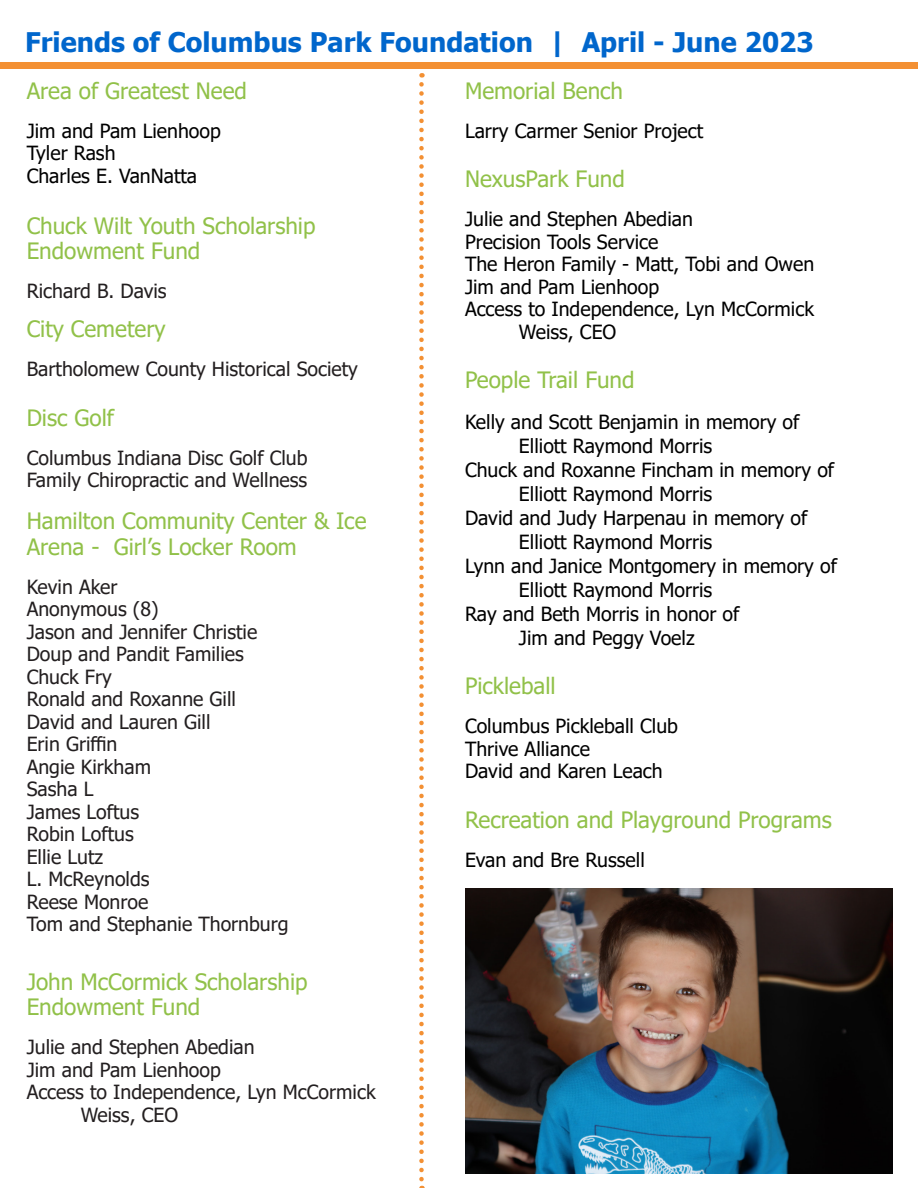
<style>
.page{position:relative;width:918px;height:1188px;background:#fff}
.page>*{position:absolute;margin:0;border:0;box-sizing:border-box;transform-origin:0 0}
.t1{font:700 27px "Tahoma";color:#06c}
.t2{font:22.5px "Tahoma";color:#91c149}
.t3{font:19.5px "Tahoma";color:#000}
.t4{font:19.5px "Tahoma";color:#231f20}
</style>
<div class="page">
<img style="left:465px;top:889px;width:427px;height:285px">
<svg style="left:419px;top:84px;width:5px;height:1104px"></svg>
<div style="left:0;top:62px;width:918px;height:7px;background:#f39033"></div>
<p class="t1" style="left:25px;top:24px;width:790px">Friends of Columbus Park Foundation | April - June 2023</p>
<p class="t2" style="left:27px;top:75px;width:222px">Area of Greatest Need</p>
<p class="t3" style="left:27px;top:117px;width:196px">Jim and Pam Lienhoop</p>
<p class="t3" style="left:27px;top:140px;width:90px">Tyler Rash</p>
<p class="t3" style="left:27px;top:162px;width:172px">Charles E. VanNatta</p>
<p class="t2" style="left:27px;top:210px;width:290px">Chuck Wilt Youth Scholarship</p>
<p class="t2" style="left:27px;top:236px;width:175px">Endowment Fund</p>
<p class="t4" style="left:27px;top:278px;width:141px">Richard B. Davis</p>
<p class="t2" style="left:27px;top:314px;width:141px">City Cemetery</p>
<p class="t4" style="left:27px;top:356px;width:333px">Bartholomew County Historical Society</p>
<p class="t2" style="left:27px;top:402px;width:89px">Disc Golf</p>
<p class="t4" style="left:27px;top:444px;width:282px">Columbus Indiana Disc Golf Club</p>
<p class="t4" style="left:27px;top:467px;width:282px">Family Chiropractic and Wellness</p>
<p class="t2" style="left:27px;top:506px;width:341px">Hamilton Community Center &amp; Ice</p>
<p class="t2" style="left:27px;top:531px;width:272px">Arena - Girl’s Locker Room</p>
<p class="t4" style="left:27px;top:573px;width:92px">Kevin Aker</p>
<p class="t4" style="left:27px;top:596px;width:133px">Anonymous (8)</p>
<p class="t4" style="left:27px;top:618px;width:232px">Jason and Jennifer Christie</p>
<p class="t4" style="left:27px;top:641px;width:219px">Doup and Pandit Families</p>
<p class="t4" style="left:27px;top:663px;width:87px">Chuck Fry</p>
<p class="t4" style="left:27px;top:686px;width:211px">Ronald and Roxanne Gill</p>
<p class="t4" style="left:27px;top:708px;width:185px">David and Lauren Gill</p>
<p class="t4" style="left:27px;top:731px;width:92px">Erin Griffin</p>
<p class="t4" style="left:27px;top:753px;width:126px">Angie Kirkham</p>
<p class="t4" style="left:27px;top:776px;width:68px">Sasha L</p>
<p class="t4" style="left:27px;top:798px;width:114px">James Loftus</p>
<p class="t4" style="left:27px;top:821px;width:109px">Robin Loftus</p>
<p class="t4" style="left:27px;top:843px;width:78px">Ellie Lutz</p>
<p class="t4" style="left:27px;top:866px;width:124px">L. McReynolds</p>
<p class="t4" style="left:27px;top:888px;width:123px">Reese Monroe</p>
<p class="t4" style="left:27px;top:911px;width:263px">Tom and Stephanie Thornburg</p>
<p class="t2" style="left:27px;top:966px;width:282px">John McCormick Scholarship</p>
<p class="t2" style="left:27px;top:992px;width:175px">Endowment Fund</p>
<p class="t4" style="left:27px;top:1034px;width:229px">Julie and Stephen Abedian</p>
<p class="t4" style="left:27px;top:1056px;width:196px">Jim and Pam Lienhoop</p>
<p class="t4" style="left:27px;top:1079px;width:351px">Access to Independence, Lyn McCormick</p>
<p class="t4" style="left:81px;top:1101px;width:99px">Weiss, CEO</p>
<p class="t2" style="left:465px;top:75px;width:160px">Memorial Bench</p>
<p class="t3" style="left:465px;top:117px;width:240px">Larry Carmer Senior Project</p>
<p class="t2" style="left:465px;top:164px;width:161px">NexusPark Fund</p>
<p class="t3" style="left:465px;top:206px;width:229px">Julie and Stephen Abedian</p>
<p class="t3" style="left:465px;top:228px;width:195px">Precision Tools Service</p>
<p class="t3" style="left:465px;top:251px;width:351px">The Heron Family - Matt, Tobi and Owen</p>
<p class="t3" style="left:465px;top:273px;width:196px">Jim and Pam Lienhoop</p>
<p class="t3" style="left:465px;top:296px;width:351px">Access to Independence, Lyn McCormick</p>
<p class="t3" style="left:519px;top:318px;width:99px">Weiss, CEO</p>
<p class="t2" style="left:465px;top:365px;width:171px">People Trail Fund</p>
<p class="t3" style="left:465px;top:408px;width:336px">Kelly and Scott Benjamin in memory of</p>
<p class="t3" style="left:519px;top:432px;width:195px">Elliott Raymond Morris</p>
<p class="t3" style="left:465px;top:456px;width:371px">Chuck and Roxanne Fincham in memory of</p>
<p class="t3" style="left:519px;top:480px;width:195px">Elliott Raymond Morris</p>
<p class="t3" style="left:465px;top:504px;width:344px">David and Judy Harpenau in memory of</p>
<p class="t3" style="left:519px;top:528px;width:195px">Elliott Raymond Morris</p>
<p class="t3" style="left:465px;top:552px;width:373px">Lynn and Janice Montgomery in memory of</p>
<p class="t3" style="left:519px;top:576px;width:195px">Elliott Raymond Morris</p>
<p class="t3" style="left:465px;top:600px;width:276px">Ray and Beth Morris in honor of</p>
<p class="t3" style="left:519px;top:624px;width:177px">Jim and Peggy Voelz</p>
<p class="t2" style="left:465px;top:671px;width:92px">Pickleball</p>
<p class="t3" style="left:465px;top:713px;width:215px">Columbus Pickleball Club</p>
<p class="t3" style="left:465px;top:735px;width:127px">Thrive Alliance</p>
<p class="t3" style="left:465px;top:758px;width:199px">David and Karen Leach</p>
<p class="t2" style="left:465px;top:804px;width:368px">Recreation and Playground Programs</p>
<p class="t3" style="left:465px;top:846px;width:181px">Evan and Bre Russell</p>
</div>
